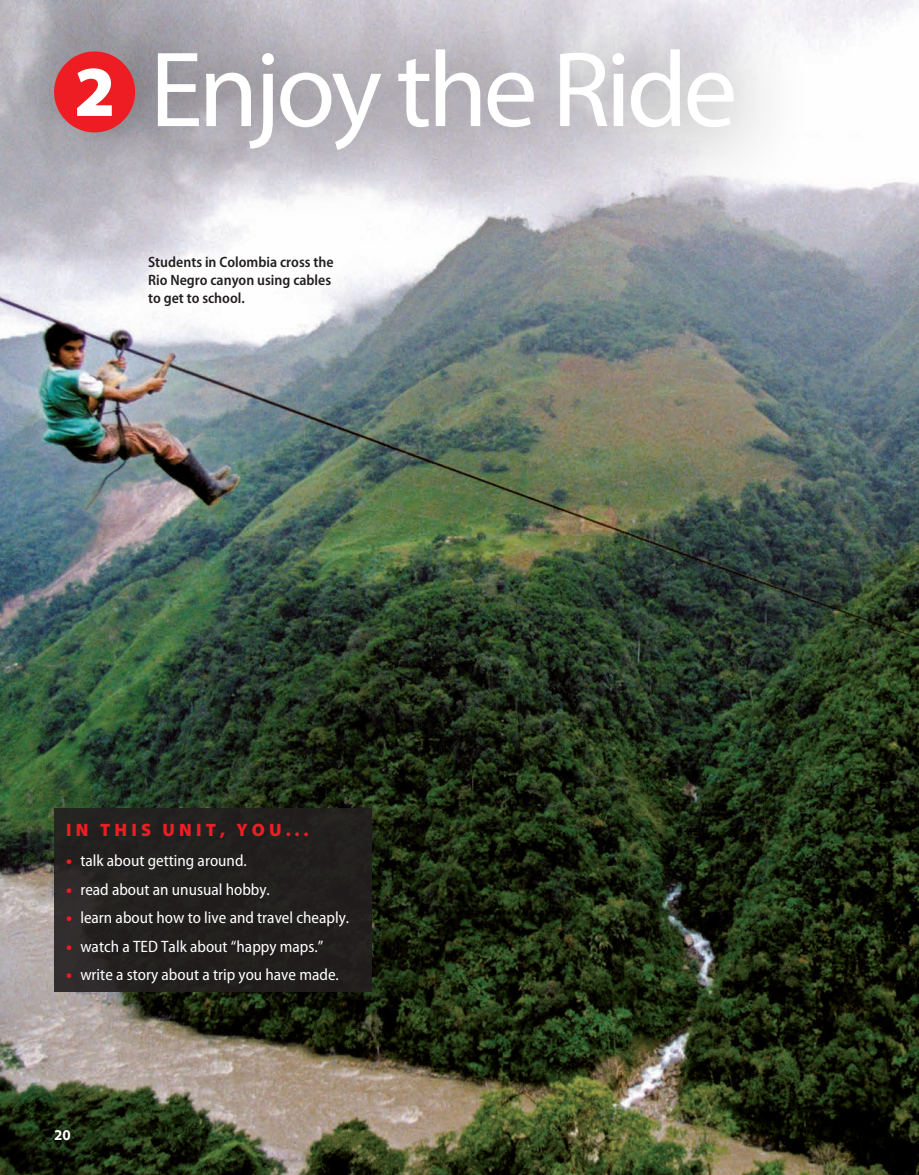
<style>
.page{position:relative;width:919px;height:1175px;background:#fff}
.page>*{position:absolute;margin:0;border:0;box-sizing:border-box;transform-origin:0 0}
.t1{font:108px "Myriad Pro";letter-spacing:-.04em;color:#fff}
.t2{font:900 18px "Myriad Pro";letter-spacing:.23em;color:#ee1d23}
.t3{font:semi-condensed 16.5px "Myriad Pro";color:#fff}
.t4{font:600 semi-condensed 15px/18px "Myriad Pro";color:#231f20}
.t5{font:700 15px "Myriad Pro";color:#fff}
.s1{font-weight:900;font-size:72px}
.s2{font-weight:900;font-stretch:normal;color:#ee1d23}
</style>
<div class="page">
<img style="left:0;top:0;width:918px;height:1175px">
<div style="left:0;top:0;width:817px;height:231px;background:#231f20;opacity:.3"></div>
<div style="left:54px;top:51px;width:81px;height:81px;background:#ee1d23;border-radius:50%"></div>
<div style="left:54px;top:808px;width:317px;height:184px;background:#231f20"></div>
<h1 class="t1" style="left:77px;top:23px;width:661px"><span class="s1">2</span> Enjoy the Ride</h1>
<p class="t4" style="left:148px;top:253px;width:187px">Students in Colombia cross the<br>Rio Negro canyon using cables to get to school.</p>
<p class="t2" style="left:66px;top:818px;width:244px">IN THIS UNIT, YOU...</p>
<p class="t3" style="left:66px;top:850px;width:182px"><span class="s2">•</span> talk about getting around.</p>
<p class="t3" style="left:66px;top:879px;width:205px"><span class="s2">•</span> read about an unusual hobby.</p>
<p class="t3" style="left:66px;top:907px;width:284px"><span class="s2">•</span> learn about how to live and travel cheaply.</p>
<p class="t3" style="left:66px;top:936px;width:259px"><span class="s2">•</span> watch a TED Talk about “happy maps.”</p>
<p class="t3" style="left:66px;top:964px;width:274px"><span class="s2">•</span> write a story about a trip you have made.</p>
<p class="t5" style="left:54px;top:1125px;width:18px">20</p>
</div>
